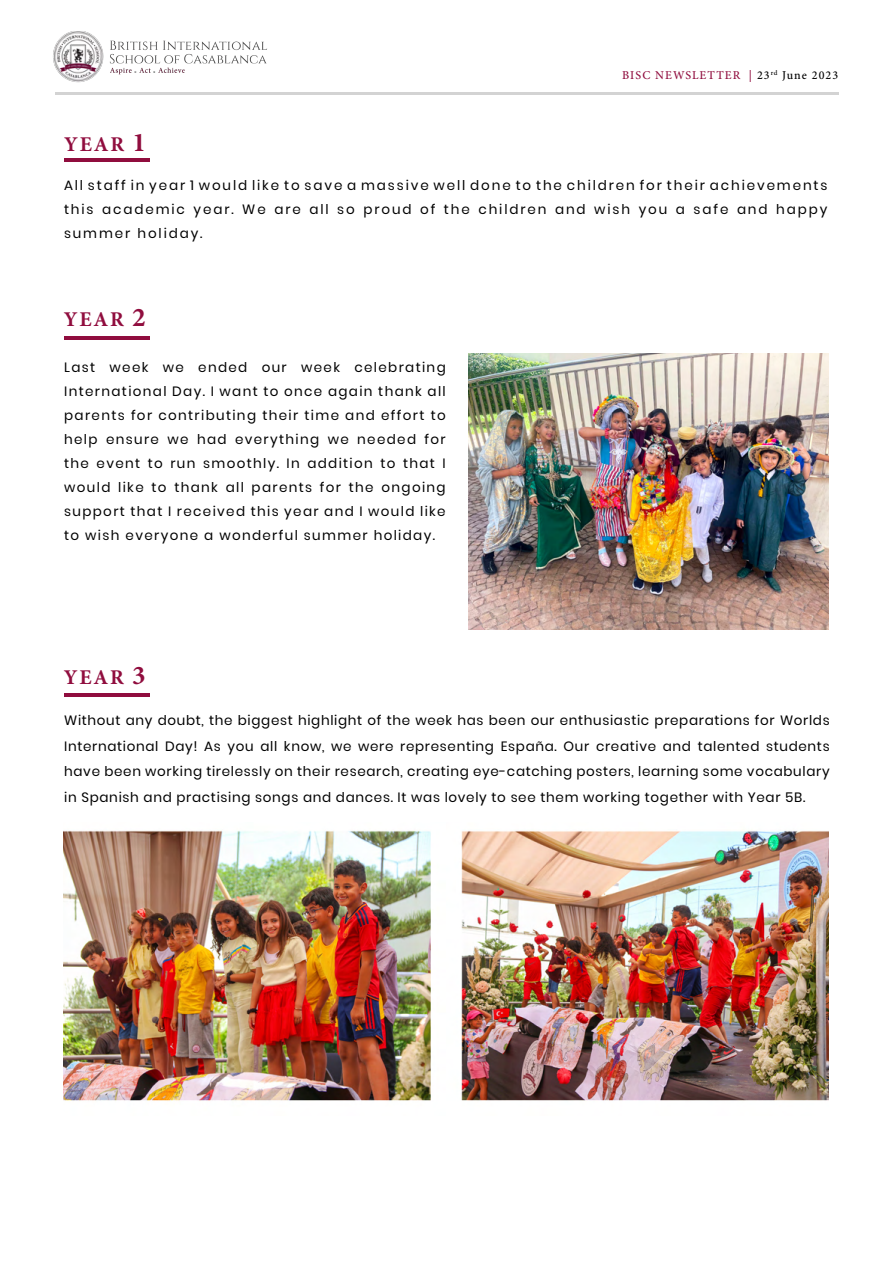
<style>
.page{position:relative;width:893px;height:1263px;background:#fff}
.page>*{position:absolute;margin:0;border:0;box-sizing:border-box;transform-origin:0 0}
.t1{font:700 21px "Minion Pro";letter-spacing:.09em;color:#900d3e}
.t2{font:13.5px/24px "Poppins";letter-spacing:.1em;color:#000;text-align:justify}
.t3{font:500 12px "Minion Pro";letter-spacing:.09em;color:#900d3e}
.s1{color:#000}
.s2{font-size:27px}
</style>
<div class="page">
<img style="left:53px;top:31px;width:214px;height:52px">
<hr style="left:55px;top:92px;width:783px;height:3px;background:#d3d3d3">
<hr style="left:64px;top:336px;width:86px;height:4px;background:#900d3e">
<hr style="left:64px;top:693px;width:86px;height:4px;background:#900d3e">
<img style="left:469px;top:353px;width:360px;height:276px">
<hr style="left:64px;top:158px;width:86px;height:4px;background:#900d3e">
<img style="left:64px;top:830px;width:765px;height:271px">
<p class="t3" style="left:622px;top:67px;width:218px">BISC NEWSLETTER | <span class="s1">23</span><sup>rd</sup> <span class="s1">June 2023</span></p>
<p class="t1" style="left:64px;top:130px;width:83px">YEAR <span class="s2">1</span></p>
<p class="t2" style="left:64px;top:173px;width:765px">All staff in year 1 would like to save a massive well done to the children for their achievements this academic year. We are all so proud of the children and wish you a safe and happy summer holiday.</p>
<p class="t1" style="left:64px;top:304px;width:83px">YEAR <span class="s2">2</span></p>
<p class="t2" style="left:64px;top:355px;width:383px">Last week we ended our week celebrating International Day. I want to once again thank all parents for contributing their time and effort to help ensure we had everything we needed for the event to run smoothly. In addition to that I would like to thank all parents for the ongoing support that I received this year and I would like to wish everyone a wonderful summer holiday.</p>
<p class="t1" style="left:64px;top:662px;width:83px">YEAR <span class="s2">3</span></p>
<p class="t2" style="left:64px;top:708px;width:767px;line-height:25.5px">Without any doubt, the biggest highlight of the week has been our enthusiastic preparations for Worlds International Day! As you all know, we were representing España. Our creative and talented students have been working tirelessly on their research, creating eye-catching posters, learning some vocabulary in Spanish and practising songs and dances. It was lovely to see them working together with Year 5B.</p>
</div>
